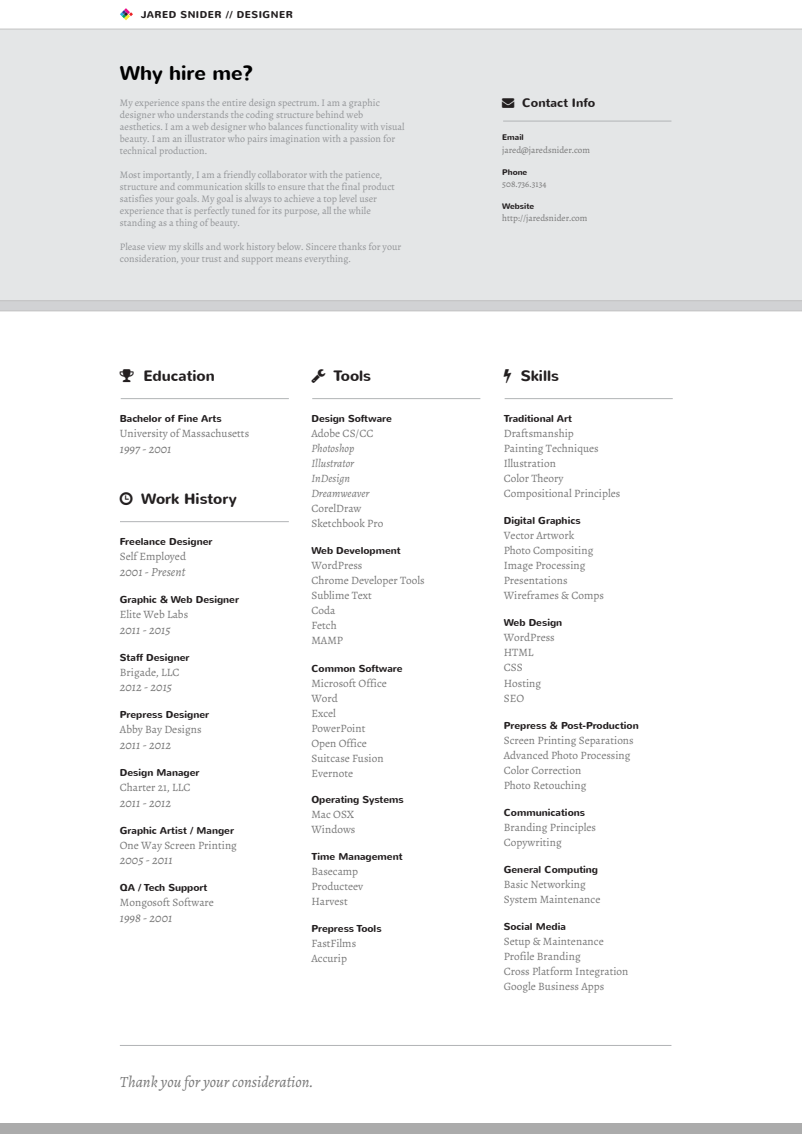
<style>
.page{position:relative;width:802px;height:1134px;background:#fff}
.page>*{position:absolute;margin:0;border:0;box-sizing:border-box;transform-origin:0 0}
.t1{font:700 20px "Nunito";color:#000}
.t2{font:italic 15.62px "Alegreya";color:#787878}
.t3{font:700 15px "Nunito";color:#231f20}
.t4{font:italic 12.5px "Alegreya";color:#787878}
.t5{font:700 12.19px "Nunito";color:#231f20}
.t6{font:11.25px/15px "Alegreya";color:#787878}
.t7{font:italic 11.25px/15px "Alegreya";color:#787878}
.t8{font:10px/12px "Alegreya";color:#939598}
.t9{font:700 10px "Nunito";color:#231f20}
.t10{font:700 9.94px "Nunito";letter-spacing:.05em;color:#231f20}
.t11{font:9.12px "Alegreya";color:#787878}
.t12{font:700 8.12px "Nunito";color:#231f20}
</style>
<div class="page">
<svg style="left:120px;top:8px;width:13px;height:12px"></svg>
<div style="left:0;top:1123px;width:801px;height:10px;background:#ababab"></div>
<hr style="left:504px;top:398px;width:168px;height:1px;background:#b1b4b6">
<hr style="left:120px;top:521px;width:169px;height:1px;background:#b1b4b6">
<hr style="left:121px;top:398px;width:168px;height:1px;background:#b1b4b6">
<hr style="left:312px;top:398px;width:168px;height:1px;background:#b1b4b6">
<div style="left:0;top:29px;width:801px;height:272px;background:#e4e6e7"></div>
<div style="left:0;top:301px;width:801px;height:10px;background:#d1d2d4"></div>
<hr style="left:0;top:29px;width:801px;height:1px;background:#c3c3c3">
<hr style="left:0;top:300px;width:801px;height:1px;background:#c3c3c3">
<hr style="left:0;top:310px;width:801px;height:1px;background:#c3c3c3">
<hr style="left:503px;top:121px;width:168px;height:1px;background:#b1b4b6">
<hr style="left:120px;top:1045px;width:551px;height:1px;background:#b1b4b6">
<p class="t10" style="left:141px;top:8px;width:153px">JARED SNIDER // DESIGNER</p>
<h1 class="t1" style="left:120px;top:60px;width:135px">Why hire me?</h1>
<p class="t8" style="left:120px;top:97px;width:286px">My experience spans the entire design spectrum. I am a graphic designer who understands the coding structure behind web aesthetics. I am a web designer who balances functionality with visual beauty. I am an illustrator who pairs imagination with a passion for technical production.</p>
<p class="t8" style="left:120px;top:169px;width:276px">Most importantly, I am a friendly collaborator with the patience, structure and communication skills to ensure that the final product satisfies your goals. My goal is always to achieve a top level user experience that is perfectly tuned for its purpose, all the while standing as a thing of beauty.</p>
<p class="t8" style="left:120px;top:241px;width:283px">Please view my skills and work history below. Sincere thanks for your consideration, your trust and support means everything.</p>
<h3 class="t3" style="left:143px;top:366px;width:73px">Education</h3>
<p class="t9" style="left:120px;top:412px;width:103px">Bachelor of Fine Arts</p>
<p class="t6" style="left:120px;top:426px;width:131px">University of Massachusetts</p>
<p class="t4" style="left:120px;top:442px;width:53px">1997 - 2001</p>
<h3 class="t3" style="left:141px;top:489px;width:97px">Work History</h3>
<p class="t9" style="left:120px;top:535px;width:94px">Freelance Designer</p>
<p class="t6" style="left:120px;top:549px;width:68px">Self Employed</p>
<p class="t4" style="left:120px;top:565px;width:67px">2001 - Present</p>
<p class="t9" style="left:120px;top:593px;width:121px">Graphic &amp; Web Designer</p>
<p class="t6" style="left:120px;top:607px;width:70px">Elite Web Labs</p>
<p class="t4" style="left:120px;top:623px;width:52px">2011 - 2015</p>
<p class="t9" style="left:120px;top:650px;width:71px">Staff Designer</p>
<p class="t6" style="left:120px;top:665px;width:61px">Brigade, LLC</p>
<p class="t4" style="left:120px;top:680px;width:54px">2012 - 2015</p>
<p class="t9" style="left:120px;top:708px;width:91px">Prepress Designer</p>
<p class="t6" style="left:120px;top:722px;width:83px">Abby Bay Designs</p>
<p class="t4" style="left:120px;top:738px;width:53px">2011 - 2012</p>
<p class="t9" style="left:120px;top:765px;width:81px">Design Manager</p>
<p class="t6" style="left:120px;top:780px;width:72px">Charter 21, LLC</p>
<p class="t4" style="left:120px;top:796px;width:53px">2011 - 2012</p>
<p class="t9" style="left:120px;top:823px;width:116px">Graphic Artist / Manger</p>
<p class="t6" style="left:120px;top:837px;width:119px">One Way Screen Printing</p>
<p class="t4" style="left:120px;top:853px;width:54px">2005 - 2011</p>
<p class="t9" style="left:120px;top:881px;width:89px">QA / Tech Support</p>
<p class="t6" style="left:120px;top:895px;width:96px">Mongosoft Software</p>
<p class="t4" style="left:120px;top:911px;width:54px">1998 - 2001</p>
<h3 class="t3" style="left:333px;top:366px;width:39px">Tools</h3>
<p class="t9" style="left:311px;top:412px;width:82px">Design Software</p>
<p class="t6" style="left:311px;top:426px;width:64px">Adobe CS/CC</p>
<p class="t7" style="left:311px;top:441px;width:60px">Photoshop<br>Illustrator<br>InDesign<br>Dreamweaver</p>
<p class="t6" style="left:311px;top:501px;width:73px">CorelDraw<br>Sketchbook Pro</p>
<p class="t9" style="left:311px;top:544px;width:91px">Web Development</p>
<p class="t6" style="left:311px;top:558px;width:115px">WordPress<br>Chrome Developer Tools<br>Sublime Text<br>Coda<br>Fetch<br>MAMP</p>
<p class="t9" style="left:311px;top:661px;width:93px">Common Software</p>
<p class="t6" style="left:311px;top:675px;width:77px">Microsoft Office<br>Word<br>Excel<br>PowerPoint<br>Open Office<br>Suitcase Fusion<br>Evernote</p>
<p class="t9" style="left:311px;top:793px;width:94px">Operating Systems</p>
<p class="t6" style="left:311px;top:807px;width:46px">Mac OSX<br>Windows</p>
<p class="t9" style="left:311px;top:850px;width:93px">Time Management</p>
<p class="t6" style="left:311px;top:864px;width:53px">Basecamp<br>Producteev<br>Harvest</p>
<p class="t9" style="left:311px;top:922px;width:72px">Prepress Tools</p>
<p class="t6" style="left:311px;top:936px;width:46px">FastFilms<br>Accurip</p>
<h2 class="t2" style="left:120px;top:1073px;width:195px">Thank you for your consideration.</h2>
<p class="t5" style="left:522px;top:95px;width:75px">Contact Info</p>
<p class="t12" style="left:502px;top:132px;width:23px">Email</p>
<p class="t11" style="left:502px;top:145px;width:89px">jared@jaredsnider.com</p>
<p class="t12" style="left:502px;top:166px;width:27px">Phone</p>
<p class="t11" style="left:502px;top:179px;width:46px">508.736.3134</p>
<p class="t12" style="left:502px;top:200px;width:33px">Website</p>
<p class="t11" style="left:502px;top:213px;width:87px">http://jaredsnider.com</p>
<h3 class="t3" style="left:520px;top:366px;width:40px">Skills</h3>
<p class="t9" style="left:503px;top:412px;width:70px">Traditional Art</p>
<p class="t6" style="left:503px;top:426px;width:118px">Draftsmanship<br>Painting Techniques<br>Illustration<br>Color Theory<br>Compositional Principles</p>
<p class="t9" style="left:503px;top:514px;width:78px">Digital Graphics</p>
<p class="t6" style="left:503px;top:528px;width:102px">Vector Artwork<br>Photo Compositing<br>Image Processing<br>Presentations<br>Wireframes &amp; Comps</p>
<p class="t9" style="left:503px;top:616px;width:60px">Web Design</p>
<p class="t6" style="left:503px;top:630px;width:53px">WordPress<br>HTML<br>CSS<br>Hosting<br>SEO</p>
<p class="t9" style="left:503px;top:718px;width:136px">Prepress &amp; Post-Production</p>
<p class="t6" style="left:503px;top:732px;width:131px">Screen Printing Separations<br>Advanced Photo Processing<br>Color Correction<br>Photo Retouching</p>
<p class="t9" style="left:503px;top:805px;width:83px">Communications</p>
<p class="t6" style="left:503px;top:819px;width:94px">Branding Principles<br>Copywriting</p>
<p class="t9" style="left:503px;top:862px;width:96px">General Computing</p>
<p class="t6" style="left:503px;top:876px;width:98px">Basic Networking<br>System Maintenance</p>
<p class="t9" style="left:503px;top:919px;width:64px">Social Media</p>
<p class="t6" style="left:503px;top:933px;width:126px">Setup &amp; Maintenance<br>Profile Branding<br>Cross Platform Integration<br>Google Business Apps</p>
</div>
